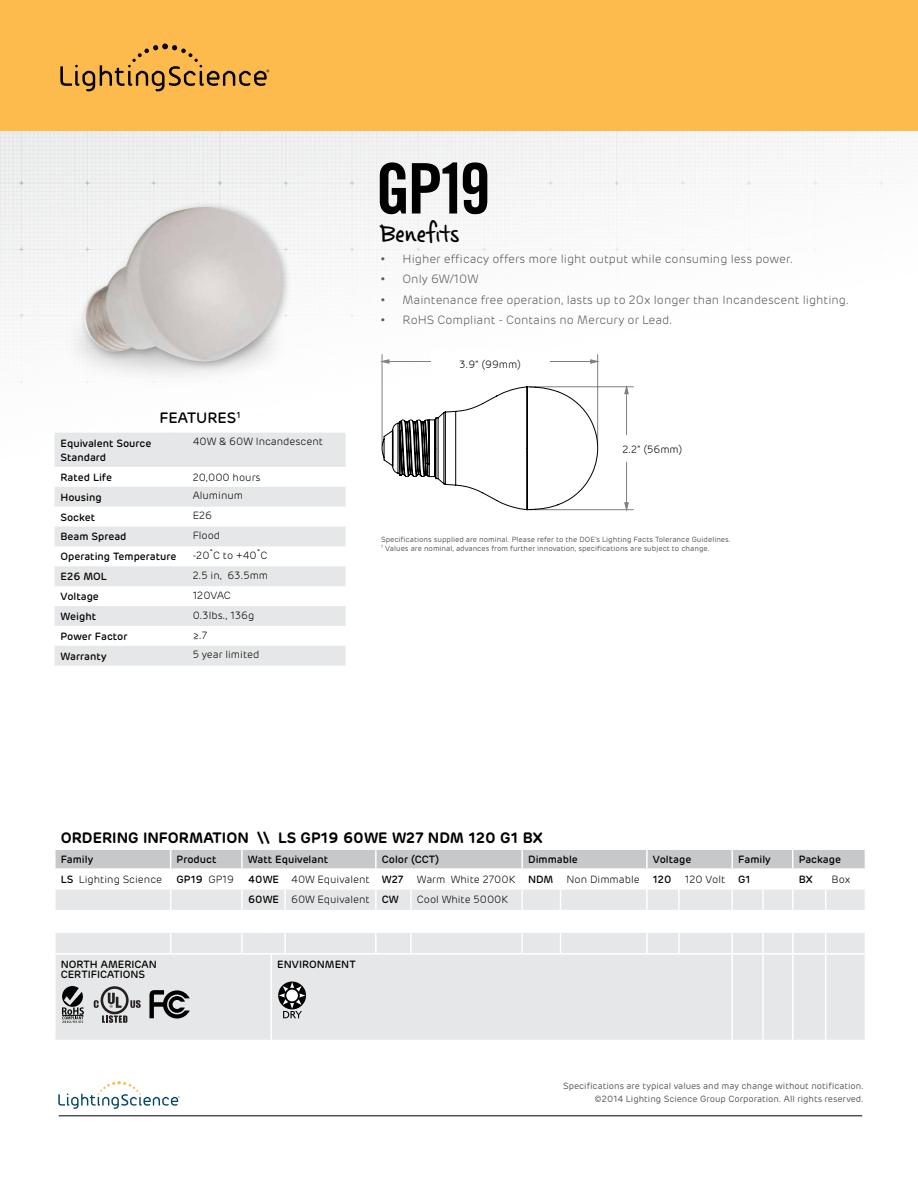
<style>
.page{position:relative;width:918px;height:1188px;background:#fff}
.page>*{position:absolute;margin:0;border:0;box-sizing:border-box;transform-origin:0 0}
.t1{font:69.75px "Trade Gothic LT Bold Cond Twenty";color:#000}
.t2{font:27px "Casino Hand";color:#000}
.t3{font:600 15px "Rubrik";color:#000}
.t4{font:500 15px "Rubrik";color:#000}
.t5{font:300 12px "Rubrik";color:#58595b}
.t6{font:300 10.5px "Rubrik";color:#000}
.t7{font:500 10.5px/10.5px "Rubrik";color:#000}
.t8{font:9px/13.5px "Rubrik";color:#58595b;text-align:right}
.t9{font:7.5px/9px "Rubrik";color:#58595b}
.s1{font-weight:500}
.s2{font-weight:300}
</style>
<div class="page">
<img style="left:0;top:131px;width:915px;height:534px">
<div style="left:56px;top:955px;width:809px;height:85px;background:#e6e7e8"></div>
<hr style="left:271px;top:955px;width:1px;height:85px;background:#fff">
<hr style="left:731px;top:955px;width:2px;height:85px;background:#fff">
<hr style="left:762px;top:955px;width:2px;height:85px;background:#fff">
<hr style="left:792px;top:955px;width:1px;height:85px;background:#fff">
<hr style="left:825px;top:955px;width:1px;height:85px;background:#fff">
<svg style="left:55px;top:849px;width:810px;height:106px"></svg>
<hr style="left:646px;top:911px;width:2px;height:20px;background:#fff">
<hr style="left:561px;top:931px;width:86px;height:2px;background:#fff">
<svg style="left:278px;top:982px;width:28px;height:27px"></svg>
<svg style="left:279px;top:982px;width:26px;height:36px"></svg>
<svg style="left:149px;top:990px;width:41px;height:29px"></svg>
<svg style="left:62px;top:986px;width:22px;height:37px"></svg>
<div style="left:0;top:0;width:918px;height:131px;background:#fdba4d"></div>
<img style="left:45px;top:299px;width:248px;height:91px">
<hr style="left:59px;top:1115px;width:803px;height:1px;background:#000">
<svg style="left:58px;top:1081px;width:122px;height:28px"></svg>
<svg style="left:55px;top:433px;width:291px;height:233px;fill:#e6e7e8"></svg>
<div style="left:79px;top:201px;width:212px;height:171px;background:#f1f1f2"></div>
<img style="left:84px;top:207px;width:208px;height:168px">
<svg style="left:60px;top:44px;width:209px;height:47px"></svg>
<svg style="left:94px;top:986px;width:47px;height:37px;background:#adadae"></svg>
<svg style="left:382px;top:354px;width:255px;height:156px"></svg>
<div style="left:431px;top:351px;width:119px;height:27px;background:#fff"></div>
<div style="left:612px;top:435px;width:81px;height:27px;background:#fff"></div>
<h1 class="t1" style="left:376px;top:146px;width:116px">GP19</h1>
<h2 class="t2" style="left:380px;top:218px;width:81px">Benefits</h2>
<p class="t5" style="left:380px;top:252px;width:415px">• Higher efficacy offers more light output while consuming less power.</p>
<p class="t5" style="left:380px;top:272px;width:100px">• Only 6W/10W</p>
<p class="t5" style="left:380px;top:292px;width:471px">• Maintenance free operation, lasts up to 20x longer than Incandescent lighting.</p>
<p class="t5" style="left:380px;top:313px;width:294px">• RoHS Compliant - Contains no Mercury or Lead.</p>
<h3 class="t4" style="left:160px;top:408px;width:83px">FEATURES<sup>1</sup></h3>
<p class="t7" style="left:61px;top:436px;width:92px;line-height:14.4px">Equivalent Source<br>Standard</p>
<p class="t6" style="left:193px;top:436px;width:132px">40W &amp; 60W Incandescent</p>
<p class="t7" style="left:61px;top:472px;width:53px">Rated Life</p>
<p class="t6" style="left:193px;top:471px;width:69px">20,000 hours</p>
<p class="t7" style="left:61px;top:492px;width:43px">Housing</p>
<p class="t6" style="left:193px;top:490px;width:52px">Aluminum</p>
<p class="t7" style="left:61px;top:512px;width:36px">Socket</p>
<p class="t6" style="left:193px;top:510px;width:21px">E26</p>
<p class="t7" style="left:61px;top:532px;width:68px">Beam Spread</p>
<p class="t6" style="left:193px;top:529px;width:29px">Flood</p>
<p class="t7" style="left:61px;top:552px;width:117px">Operating Temperature</p>
<p class="t6" style="left:193px;top:549px;width:76px">-20˚C to +40˚C</p>
<p class="t7" style="left:61px;top:571px;width:48px">E26 MOL</p>
<p class="t6" style="left:193px;top:569px;width:77px">2.5 in, 63.5mm</p>
<p class="t7" style="left:61px;top:591px;width:40px">Voltage</p>
<p class="t6" style="left:193px;top:589px;width:40px">120VAC</p>
<p class="t7" style="left:61px;top:611px;width:37px">Weight</p>
<p class="t6" style="left:193px;top:609px;width:63px">0.3lbs., 136g</p>
<p class="t7" style="left:61px;top:631px;width:69px">Power Factor</p>
<p class="t6" style="left:193px;top:629px;width:16px">≥.7</p>
<p class="t7" style="left:61px;top:651px;width:47px">Warranty</p>
<p class="t6" style="left:193px;top:649px;width:68px">5 year limited</p>
<p class="t6" style="left:460px;top:359px;width:63px">3.9” (99mm)</p>
<p class="t6" style="left:622px;top:443px;width:62px">2.2” (56mm)</p>
<p class="t9" style="left:381px;top:535px;width:351px">Specifications supplied are nominal. Please refer to the DOE’s Lighting Facts Tolerance Guidelines.<br><sup>1</sup> Values are nominal, advances from further innovation, specifications are subject to change.</p>
<h3 class="t3" style="left:61px;top:828px;width:483px">ORDERING INFORMATION \\ LS GP19 60WE W27 NDM 120 G1 BX</h3>
<p class="t7" style="left:61px;top:854px;width:34px">Family</p>
<p class="t7" style="left:177px;top:854px;width:41px">Product</p>
<p class="t7" style="left:248px;top:854px;width:82px">Watt Equivelant</p>
<p class="t7" style="left:382px;top:854px;width:59px">Color (CCT)</p>
<p class="t7" style="left:528px;top:854px;width:51px">Dimmable</p>
<p class="t7" style="left:653px;top:854px;width:40px">Voltage</p>
<p class="t7" style="left:738px;top:854px;width:34px">Family</p>
<p class="t7" style="left:799px;top:854px;width:44px">Package</p>
<p class="t6" style="left:61px;top:873px;width:103px"><span class="s1">LS</span> Lighting Science</p>
<p class="t7" style="left:177px;top:874px;width:59px">GP19 <span class="s2">GP19</span></p>
<p class="t6" style="left:248px;top:873px;width:157px"><span class="s1">40WE</span> 40W Equivalent <span class="s1">W27</span></p>
<p class="t6" style="left:417px;top:873px;width:256px">Warm White 2700K <span class="s1">NDM</span> Non Dimmable <span class="s1">120</span></p>
<p class="t6" style="left:685px;top:873px;width:67px">120 Volt <span class="s1">G1</span></p>
<p class="t7" style="left:799px;top:874px;width:15px">BX</p>
<p class="t6" style="left:832px;top:873px;width:20px">Box</p>
<p class="t6" style="left:248px;top:893px;width:152px"><span class="s1">60WE</span> 60W Equivalent <span class="s1">CW</span></p>
<p class="t6" style="left:417px;top:893px;width:93px">Cool White 5000K</p>
<p class="t7" style="left:61px;top:959px;width:98px">NORTH AMERICAN<br>CERTIFICATIONS</p>
<p class="t7" style="left:277px;top:960px;width:80px">ENVIRONMENT</p>
<p class="t8" style="left:563px;top:1079px;width:302px">Specifications are typical values and may change without notification. ©2014 Lighting Science Group Corporation. All rights reserved.</p>
</div>
